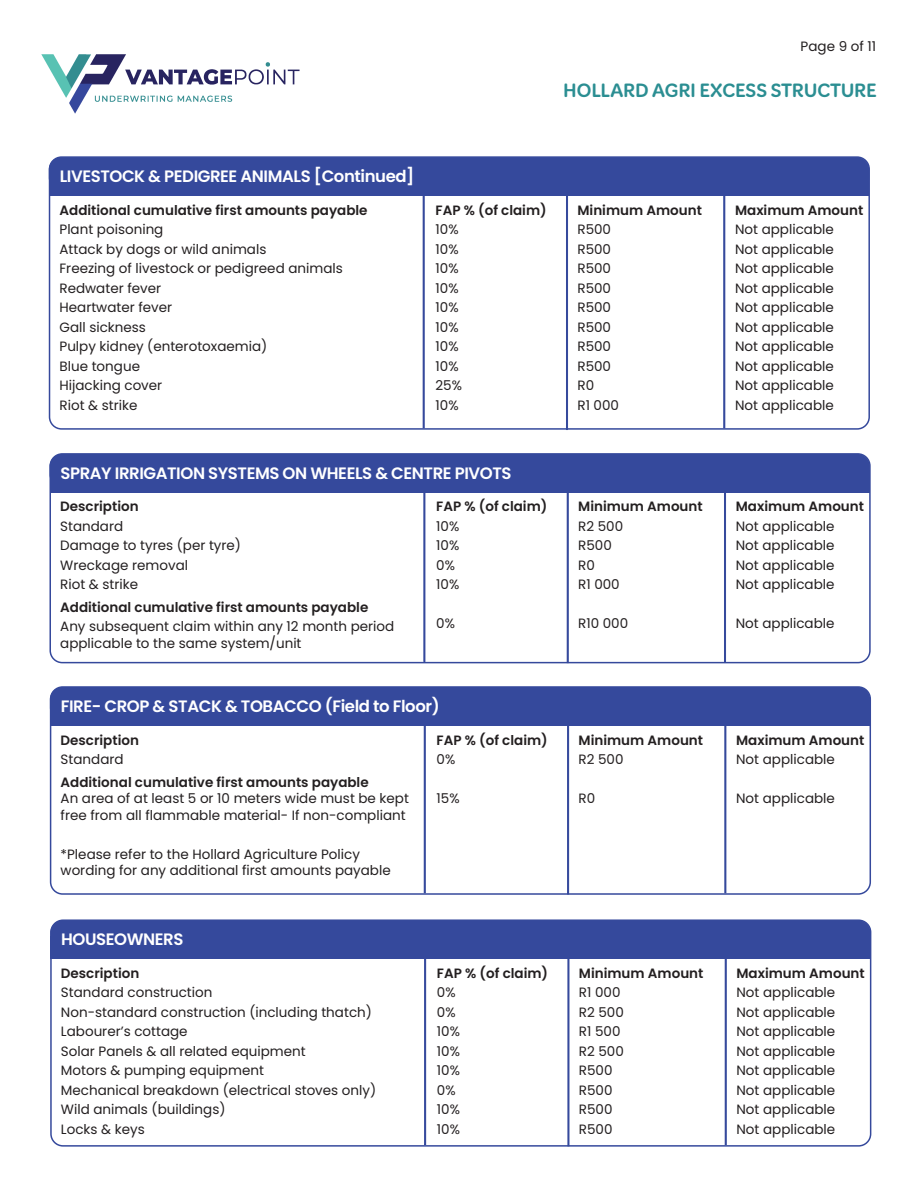
<style>
.page{position:relative;width:918px;height:1188px;background:#fff}
.page>*{position:absolute;margin:0;border:0;box-sizing:border-box;transform-origin:0 0}
.t1{font:18px "Kit Rounded VF";color:#2b8e92}
.t2{font:600 16.5px "Poppins";letter-spacing:-.025em;color:#fff}
.t3{font:13.5px/19.5px "Poppins";color:#231f20}
.t4{font:600 13.5px "Poppins";color:#231f20}
</style>
<div class="page">
<img style="left:41px;top:54px;width:259px;height:60px">
<div style="left:49px;top:157px;width:820px;height:33px;background:#35499c;border-radius:13px"></div>
<div style="left:49px;top:173px;width:820px;height:23px;background:#35499c"></div>
<div style="left:49px;top:156px;width:821px;height:274px;border:2px solid #35499c;border-radius:12px"></div>
<hr style="left:423px;top:194px;width:1px;height:234px;background:#35499c">
<hr style="left:566px;top:196px;width:2px;height:234px;background:#35499c">
<hr style="left:724px;top:194px;width:1px;height:234px;background:#35499c">
<div style="left:50px;top:454px;width:820px;height:33px;background:#35499c;border-radius:13px"></div>
<div style="left:50px;top:470px;width:819px;height:23px;background:#35499c"></div>
<div style="left:49px;top:453px;width:822px;height:210px;border:2px solid #35499c;border-radius:12px"></div>
<hr style="left:424px;top:491px;width:1px;height:171px;background:#35499c">
<hr style="left:567px;top:492px;width:1px;height:171px;background:#35499c">
<hr style="left:724px;top:491px;width:2px;height:171px;background:#35499c">
<div style="left:50px;top:687px;width:820px;height:33px;background:#35499c;border-radius:13px"></div>
<div style="left:51px;top:703px;width:819px;height:23px;background:#35499c"></div>
<div style="left:50px;top:686px;width:821px;height:209px;border:2px solid #35499c;border-radius:12px"></div>
<hr style="left:424px;top:724px;width:1px;height:169px;background:#35499c">
<hr style="left:567px;top:725px;width:2px;height:169px;background:#35499c">
<hr style="left:725px;top:724px;width:1px;height:169px;background:#35499c">
<div style="left:50px;top:920px;width:821px;height:34px;background:#35499c;border-radius:13px"></div>
<div style="left:51px;top:936px;width:819px;height:23px;background:#35499c"></div>
<div style="left:50px;top:919px;width:821px;height:228px;border:2px solid #35499c;border-radius:12px"></div>
<div style="left:424px;top:957px;width:2px;height:188px;background:#35499c;border:1px solid #35499c"></div>
<hr style="left:568px;top:959px;width:1px;height:187px;background:#35499c">
<hr style="left:725px;top:957px;width:1px;height:188px;background:#35499c">
<p class="t3" style="left:801px;top:37px;width:77px">Page 9 of 11</p>
<h1 class="t1" style="left:563px;top:80px;width:315px">HOLLARD AGRI EXCESS STRUCTURE</h1>
<p class="t2" style="left:60px;top:167px;width:356px">LIVESTOCK &amp; PEDIGREE ANIMALS [Continued]</p>
<p class="t4" style="left:60px;top:202px;width:310px">Additional cumulative first amounts payable</p>
<p class="t3" style="left:60px;top:220px;width:285px">Plant poisoning<br>Attack by dogs or wild animals<br>Freezing of livestock or pedigreed animals<br>Redwater fever<br>Heartwater fever<br>Gall sickness<br>Pulpy kidney (enterotoxaemia)<br>Blue tongue<br>Hijacking cover<br>Riot &amp; strike</p>
<p class="t4" style="left:436px;top:202px;width:113px">FAP % (of claim)</p>
<p class="t3" style="left:436px;top:220px;width:28px">10%<br>10%<br>10%<br>10%<br>10%<br>10%<br>10%<br>10%<br>25%<br>10%</p>
<p class="t2" style="left:60px;top:464px;width:453px">SPRAY IRRIGATION SYSTEMS ON WHEELS &amp; CENTRE PIVOTS</p>
<p class="t4" style="left:436px;top:499px;width:113px">FAP % (of claim)</p>
<p class="t3" style="left:436px;top:517px;width:25px">10%<br>10%<br>0%<br>10%</p>
<p class="t3" style="left:436px;top:614px;width:20px">0%</p>
<p class="t4" style="left:60px;top:499px;width:80px">Description</p>
<p class="t3" style="left:60px;top:517px;width:182px">Standard<br>Damage to tyres (per tyre)<br>Wreckage removal<br>Riot &amp; strike</p>
<p class="t4" style="left:60px;top:599px;width:310px">Additional cumulative first amounts payable</p>
<p class="t3" style="left:60px;top:619px;width:336px;line-height:16.5px">Any subsequent claim within any 12 month period applicable to the same system/unit</p>
<p class="t2" style="left:61px;top:697px;width:380px">FIRE- CROP &amp; STACK &amp; TOBACCO (Field to Floor)</p>
<p class="t4" style="left:437px;top:732px;width:113px">FAP % (of claim)</p>
<p class="t3" style="left:437px;top:750px;width:20px">0%</p>
<p class="t3" style="left:437px;top:789px;width:25px">15%</p>
<p class="t4" style="left:61px;top:732px;width:80px">Description</p>
<p class="t3" style="left:61px;top:750px;width:65px">Standard</p>
<p class="t4" style="left:61px;top:774px;width:310px">Additional cumulative first amounts payable</p>
<p class="t3" style="left:61px;top:790px;width:350px;line-height:16.5px">An area of at least 5 or 10 meters wide must be kept free from all flammable material- If non-compliant</p>
<p class="t3" style="left:61px;top:846px;width:332px;line-height:16.5px">*Please refer to the Hollard Agriculture Policy wording for any additional first amounts payable</p>
<p class="t2" style="left:61px;top:930px;width:124px">HOUSEOWNERS</p>
<p class="t4" style="left:61px;top:965px;width:80px">Description</p>
<p class="t3" style="left:61px;top:983px;width:317px">Standard construction<br>Non-standard construction (including thatch)<br>Labourer’s cottage<br>Solar Panels &amp; all related equipment<br>Motors &amp; pumping equipment<br>Mechanical breakdown (electrical stoves only)<br>Wild animals (buildings)<br>Locks &amp; keys</p>
<p class="t4" style="left:437px;top:965px;width:113px">FAP % (of claim)</p>
<p class="t3" style="left:437px;top:983px;width:25px">0%<br>0%<br>10%<br>10%<br>10%<br>0%<br>10%<br>10%</p>
<p class="t4" style="left:577px;top:202px;width:126px">Minimum Amount</p>
<p class="t3" style="left:577px;top:220px;width:43px">R500<br>R500<br>R500<br>R500<br>R500<br>R500<br>R500<br>R500<br>R0<br>R1 000</p>
<p class="t4" style="left:578px;top:499px;width:126px">Minimum Amount</p>
<p class="t3" style="left:578px;top:517px;width:47px">R2 500<br>R500<br>R0<br>R1 000</p>
<p class="t3" style="left:578px;top:614px;width:52px">R10 000</p>
<p class="t4" style="left:579px;top:732px;width:126px">Minimum Amount</p>
<p class="t3" style="left:579px;top:750px;width:47px">R2 500</p>
<p class="t3" style="left:579px;top:789px;width:18px">R0</p>
<p class="t4" style="left:579px;top:965px;width:126px">Minimum Amount</p>
<p class="t3" style="left:579px;top:983px;width:47px">R1 000<br>R2 500<br>R1 500<br>R2 500<br>R500<br>R500<br>R500<br>R500</p>
<p class="t4" style="left:735px;top:202px;width:130px">Maximum Amount</p>
<p class="t3" style="left:735px;top:220px;width:100px;text-align:justify">Not applicable Not applicable Not applicable Not applicable Not applicable Not applicable Not applicable Not applicable Not applicable Not applicable</p>
<p class="t4" style="left:736px;top:499px;width:130px">Maximum Amount</p>
<p class="t3" style="left:736px;top:516px;width:100px;text-align:justify">Not applicable Not applicable Not applicable Not applicable</p>
<p class="t3" style="left:736px;top:614px;width:100px">Not applicable</p>
<p class="t4" style="left:736px;top:732px;width:130px">Maximum Amount</p>
<p class="t3" style="left:736px;top:750px;width:100px">Not applicable</p>
<p class="t3" style="left:736px;top:789px;width:100px">Not applicable</p>
<p class="t4" style="left:736px;top:965px;width:130px">Maximum Amount</p>
<p class="t3" style="left:736px;top:983px;width:100px;text-align:justify">Not applicable Not applicable Not applicable Not applicable Not applicable Not applicable Not applicable Not applicable</p>
</div>
